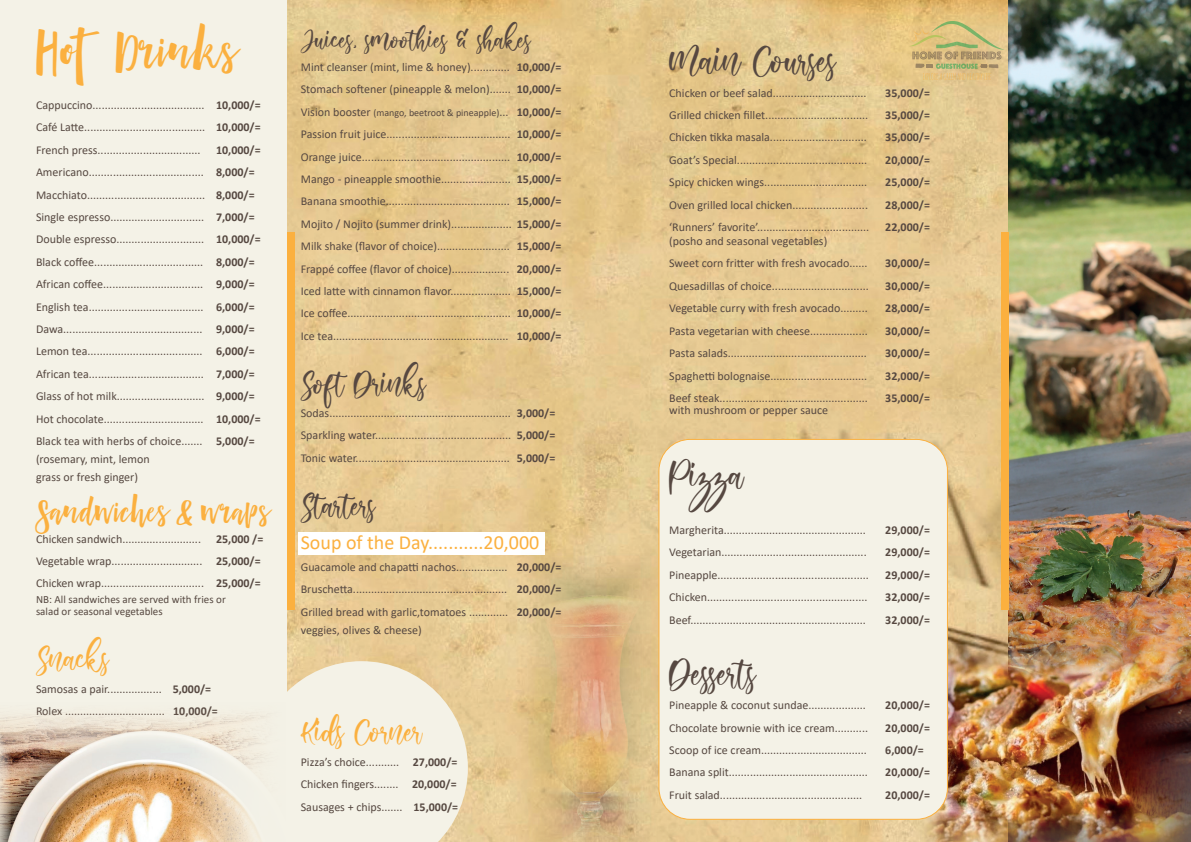
<style>
.page{position:relative;width:1191px;height:842px;background:#fff}
.page>*{position:absolute;margin:0;border:0;box-sizing:border-box;transform-origin:0 0}
.t1{font:46px "About Love";color:#564841}
.t2{font:39px "About Love";color:#564841}
.t3{font:39px "About Love";color:#fbb03f}
.t4{font:38px "Boomshell Clean One";color:#fbb03f}
.t5{font:32px "About Love";color:#564841}
.t6{font:26px "Boomshell Clean One";color:#fbb03f}
.t7{font:20px "Calibri";color:#fbb03f}
.t8{font:12px/22.4px "Calibri";color:#564841}
.t9{font:700 12px "Calibri";color:#564841}
.t10{font:11px/12px "Calibri";color:#564841}
.t11{font:10px "Calibri";color:#564841}
.s1{font-weight:700}
.s2{font-size:12px}
.s3{font-weight:700;font-size:12px}
</style>
<div class="page">
<img style="left:287px;top:0;width:721px;height:842px">
<img style="left:1008px;top:0;width:183px;height:618px">
<img style="left:918px;top:618px;width:273px;height:224px">
<div style="left:659px;top:439px;width:288px;height:380px;background:#f4f2e7;border-radius:31px"></div>
<div style="left:0;top:0;width:287px;height:842px;background:#f4f2e7"></div>
<div style="left:298px;top:532px;width:246px;height:23px;background:#fff"></div>
<svg style="left:287px;top:661px;width:181px;height:181px;background:#f2eddc"></svg>
<img style="left:0;top:699px;width:293px;height:143px">
<img style="left:512px;top:542px;width:153px;height:300px">
<div style="left:287px;top:232px;width:7px;height:377px;background:#fbb03f"></div>
<div style="left:1001px;top:232px;width:7px;height:377px;background:#fbb03f"></div>
<svg style="left:909px;top:21px;width:95px;height:59px;background:#d2bb7e"></svg>
<h3 class="t4" style="left:36px;top:29px;width:204px">Hot Drinks</h3>
<p class="t8" style="left:36px;top:94px;width:226px;text-align:justify">Cappuccino..................................... <span class="s1">10,000/= </span>Café Latte........................................ <span class="s1">10,000/= </span>French press..................................</p>
<p class="t8" style="left:36px;top:138px;width:226px;text-indent:180px"><span class="s1">10,000/= </span>Americano...................................... <span class="s1">8,000/= </span>Macchiato....................................... <span class="s1">8,000/= </span>Single espresso............................... <span class="s1">7,000/= </span>Double espresso............................. <span class="s1">10,000/= </span>Black coffee.................................... <span class="s1">8,000/= </span>African coffee................................. <span class="s1">9,000/= </span>English tea...................................... <span class="s1">6,000/= </span>Dawa.............................................. <span class="s1">9,000/= </span>Lemon tea...................................... <span class="s1">6,000/= </span>African tea...................................... <span class="s1">7,000/= </span>Glass of hot milk............................. <span class="s1">9,000/= </span>Hot chocolate................................. <span class="s1">10,000/= </span>Black tea with herbs of choice....... <span class="s1">5,000/=</span></p>
<p class="t8" style="left:36px;top:450px;width:115px;line-height:18px">(rosemary, mint, lemon grass or fresh ginger)</p>
<h3 class="t6" style="left:36px;top:496px;width:236px">Sandwiches &amp; wraps</h3>
<p class="t8" style="left:36px;top:527px;width:166px">Chicken sandwich..........................</p>
<p class="t8" style="left:36px;top:527px;width:229px;text-indent:180px"><span class="s1">25,000 /=<br></span>Vegetable wrap.............................. <span class="s1">25,000/=<br></span>Chicken wrap.................................. <span class="s1">25,000/=</span></p>
<p class="t10" style="left:36px;top:593px;width:191px">NB: All sandwiches are served with fries or salad or seasonal vegetables</p>
<h2 class="t3" style="left:36px;top:634px;width:74px">Snacks</h2>
<p class="t8" style="left:36px;top:677px;width:183px">Samosas a pair.................. <span class="s1">5,000/=<br></span>Rolex ................................. <span class="s1">10,000/=</span></p>
<h3 class="t5" style="left:301px;top:19px;width:231px">Juices, smoothies &amp; shakes</h3>
<p class="t8" style="left:301px;top:56px;width:262px">Mint cleanser (mint, lime &amp; honey)............. <span class="s1">10,000/=<br></span>Stomach softener (pineapple &amp; melon)....... <span class="s1">10,000/=</span></p>
<p class="t11" style="left:301px;top:106px;width:262px"><span class="s2">Vision booster</span> (mango, beetroot &amp; pineapple)<span class="s2">...</span> <span class="s3">10,000/=</span></p>
<p class="t8" style="left:301px;top:123px;width:262px;text-align:justify">Passion fruit juice......................................... <span class="s1">10,000/= </span>Orange juice................................................. <span class="s1">10,000/= </span>Mango - pineapple smoothie....................... <span class="s1">15,000/= </span>Banana smoothie......................................... <span class="s1">15,000/= </span>Mojito / Nojito (summer drink).................... <span class="s1">15,000/= </span>Milk shake (flavor of choice)........................ <span class="s1">15,000/= </span>Frappé coffee (flavor of choice)................... <span class="s1">20,000/= </span>Iced latte with cinnamon flavor.................... <span class="s1">15,000/= </span>Ice coffee...................................................... <span class="s1">10,000/= </span>Ice tea.......................................................... <span class="s1">10,000/=</span></p>
<h2 class="t2" style="left:301px;top:358px;width:127px">Soft Drinks</h2>
<p class="t8" style="left:301px;top:402px;width:256px;text-align:justify">Sodas............................................................ <span class="s1">3,000/= </span>Sparkling water............................................. <span class="s1">5,000/= </span>Tonic water................................................... <span class="s1">5,000/=</span></p>
<h2 class="t2" style="left:301px;top:480px;width:76px">Starters</h2>
<h3 class="t7" style="left:301px;top:528px;width:240px">Soup of the Day...........20,000</h3>
<p class="t8" style="left:301px;top:556px;width:262px;text-align:justify">Guacamole and chapatti nachos................. <span class="s1">20,000/= </span>Bruschetta................................................... <span class="s1">20,000/= </span>Grilled bread with garlic,tomatoes ............. <span class="s1">20,000/=</span></p>
<p class="t8" style="left:301px;top:618px;width:122px">veggies, olives &amp; cheese)</p>
<h2 class="t3" style="left:301px;top:707px;width:123px">Kids Corner</h2>
<p class="t8" style="left:301px;top:750px;width:159px">Pizza’s choice........... <span class="s1">27,000/=<br></span>Chicken fingers........ <span class="s1">20,000/=<br></span>Sausages + chips....... <span class="s1">15,000/=</span></p>
<h1 class="t1" style="left:669px;top:31px;width:168px">Main Courses</h1>
<p class="t8" style="left:669px;top:81px;width:199px">Chicken or beef salad...............................</p>
<p class="t9" style="left:885px;top:84px;width:46px">35,000/=</p>
<p class="t8" style="left:669px;top:104px;width:200px">Grilled chicken fillet..................................</p>
<p class="t9" style="left:885px;top:107px;width:46px">35,000/=</p>
<p class="t8" style="left:669px;top:126px;width:199px">Chicken tikka masala................................</p>
<p class="t9" style="left:885px;top:129px;width:46px">35,000/=</p>
<p class="t8" style="left:669px;top:148px;width:199px">Goat’s Special...........................................</p>
<p class="t9" style="left:885px;top:151px;width:46px">20,000/=</p>
<p class="t8" style="left:669px;top:171px;width:199px">Spicy chicken wings..................................</p>
<p class="t9" style="left:885px;top:174px;width:46px">25,000/=</p>
<p class="t8" style="left:669px;top:193px;width:200px">Oven grilled local chicken.........................</p>
<p class="t9" style="left:885px;top:196px;width:46px">28,000/=</p>
<p class="t8" style="left:669px;top:216px;width:201px">‘Runners’ favorite’.....................................</p>
<p class="t9" style="left:885px;top:219px;width:46px">22,000/=</p>
<p class="t8" style="left:669px;top:230px;width:200px">(posho and seasonal vegetables)<br>Sweet corn fritter with fresh avocado......</p>
<p class="t9" style="left:885px;top:255px;width:46px">30,000/=</p>
<p class="t8" style="left:669px;top:274px;width:201px">Quesadillas of choice................................</p>
<p class="t9" style="left:885px;top:277px;width:46px">30,000/=</p>
<p class="t8" style="left:669px;top:297px;width:200px">Vegetable curry with fresh avocado.........</p>
<p class="t9" style="left:885px;top:300px;width:46px">28,000/=</p>
<p class="t8" style="left:669px;top:319px;width:200px">Pasta vegetarian with cheese...................</p>
<p class="t9" style="left:885px;top:322px;width:46px">30,000/=</p>
<p class="t8" style="left:669px;top:342px;width:199px">Pasta salads..............................................</p>
<p class="t9" style="left:885px;top:345px;width:46px">30,000/=</p>
<p class="t8" style="left:669px;top:364px;width:199px">Spaghetti bolognaise................................</p>
<p class="t9" style="left:885px;top:367px;width:46px">32,000/=</p>
<p class="t8" style="left:669px;top:386px;width:200px">Beef steak.................................................</p>
<p class="t9" style="left:885px;top:389px;width:46px">35,000/=</p>
<p class="t8" style="left:669px;top:398px;width:160px">with mushroom or pepper sauce</p>
<h1 class="t1" style="left:669px;top:446px;width:76px">Pizza</h1>
<p class="t8" style="left:669px;top:518px;width:198px">Margherita...............................................</p>
<p class="t9" style="left:885px;top:521px;width:46px">29,000/=</p>
<p class="t8" style="left:669px;top:541px;width:199px">Vegetarian................................................</p>
<p class="t9" style="left:885px;top:544px;width:46px">29,000/=</p>
<p class="t8" style="left:669px;top:563px;width:201px">Pineapple..................................................</p>
<p class="t9" style="left:885px;top:566px;width:46px">29,000/=</p>
<p class="t8" style="left:669px;top:586px;width:200px">Chicken.....................................................</p>
<p class="t9" style="left:885px;top:589px;width:46px">32,000/=</p>
<p class="t8" style="left:669px;top:608px;width:198px">Beef..........................................................</p>
<p class="t9" style="left:885px;top:611px;width:46px">32,000/=</p>
<h1 class="t1" style="left:669px;top:644px;width:88px">Desserts</h1>
<p class="t8" style="left:669px;top:694px;width:198px">Pineapple &amp; coconut sundae...................</p>
<p class="t9" style="left:885px;top:697px;width:46px">20,000/=</p>
<p class="t8" style="left:669px;top:716px;width:200px">Chocolate brownie with ice cream...........</p>
<p class="t9" style="left:885px;top:719px;width:46px">20,000/=</p>
<p class="t8" style="left:669px;top:738px;width:199px">Scoop of ice cream...................................</p>
<p class="t9" style="left:885px;top:741px;width:40px">6,000/=</p>
<p class="t8" style="left:669px;top:761px;width:200px">Banana split..............................................</p>
<p class="t9" style="left:885px;top:764px;width:46px">20,000/=</p>
<p class="t8" style="left:669px;top:783px;width:194px">Fruit salad...............................................</p>
<p class="t9" style="left:885px;top:786px;width:46px">20,000/=</p>
</div>
